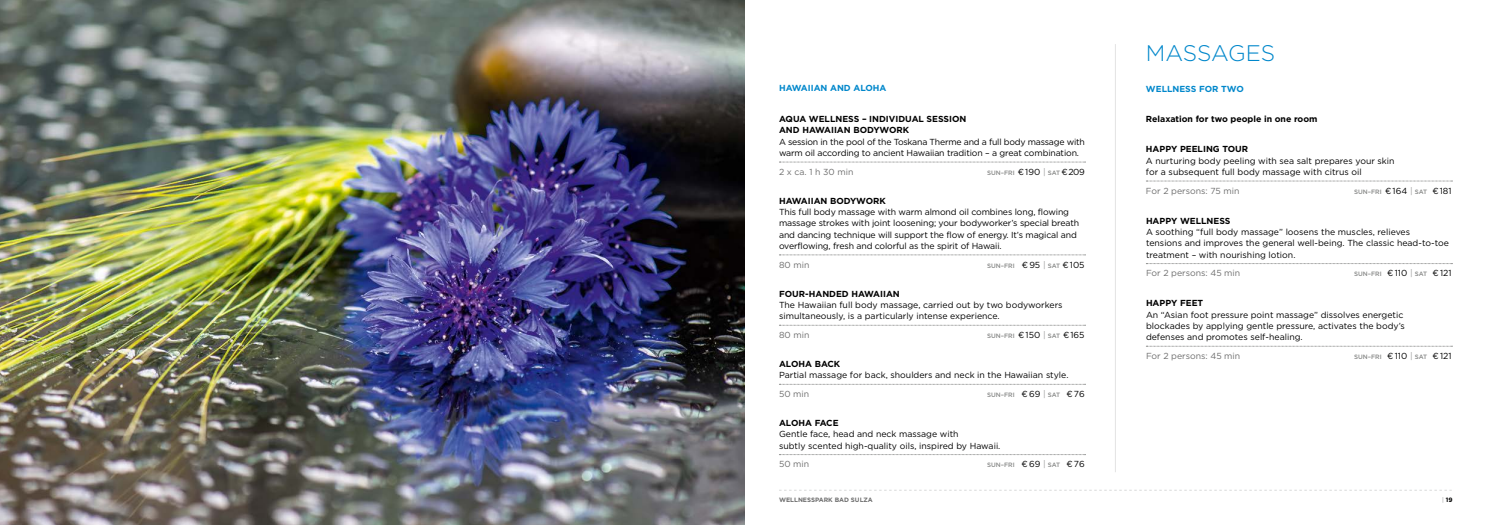
<style>
.page{position:relative;width:1489px;height:525px;background:#fff}
.page>*{position:absolute;margin:0;border:0;box-sizing:border-box;transform-origin:0 0}
.t1{font:300 22.5px "Gotham";letter-spacing:-.01em;color:#0087cb}
.t2{font:8.75px/11.2px "Gotham";color:#000}
.t3{font:700 8.75px "Gotham";color:#000}
.t4{font:8.75px/11.2px "Gotham";letter-spacing:-.025em;color:#000}
.t5{font:8.75px "Gotham";color:#6e6e6e}
.t6{font:700 8.75px "Gotham";color:#0087cb}
.t7{font:500 6.25px "Gotham";color:#868786}
.t8{font:700 6.25px "Gotham";color:#6e6e6e}
.t9{font:700 6.25px "Gotham";color:#000}
.s1{font-weight:400;font-size:8.75px;color:#000}
.s2{font-weight:400;font-size:8.75px;color:#9c9c9d}
.s3{font-weight:300;color:#6e6e6e}
</style>
<div class="page">
<hr style="left:1115px;top:44px;width:1px;height:428px;background:#e3e3e3">
<svg style="left:779px;top:162px;width:306px;height:1px"></svg>
<svg style="left:779px;top:254px;width:306px;height:1px"></svg>
<svg style="left:779px;top:325px;width:306px;height:1px"></svg>
<svg style="left:779px;top:384px;width:306px;height:1px"></svg>
<svg style="left:779px;top:454px;width:306px;height:1px"></svg>
<svg style="left:1146px;top:181px;width:306px;height:1px"></svg>
<svg style="left:1146px;top:263px;width:306px;height:1px"></svg>
<svg style="left:1146px;top:346px;width:306px;height:1px"></svg>
<svg style="left:780px;top:489px;width:671px;height:1px"></svg>
<img style="left:0;top:0;width:744px;height:524px">
<p class="t6" style="left:779px;top:82px;width:59px">HAWAIIAN AND</p>
<p class="t6" style="left:853px;top:82px;width:34px">ALOHA</p>
<p class="t3" style="left:779px;top:113px;width:47px">AQUA WELLNESS</p>
<p class="t3" style="left:862px;top:113px;width:44px">– INDIVIDUAL</p>
<p class="t3" style="left:926px;top:113px;width:7px">SESS</p>
<p class="t3" style="left:949px;top:113px;width:17px">ION</p>
<p class="t3" style="left:779px;top:124px;width:8px">AND</p>
<p class="t3" style="left:802px;top:124px;width:102px">HAWAIIAN BODYWORK</p>
<p class="t4" style="left:779px;top:136px;width:307px">A session in the pool of the Toskana Therme and a full body massage with warm oil according to ancient Hawaiian tradition – a great combination.</p>
<p class="t5" style="left:779px;top:166px;width:76px">2 x ca. 1 h 30 min</p>
<p class="t7" style="left:987px;top:168px;width:99px">SUN–FRI <span class="s1">€ 190</span> <span class="s2">|</span> SAT <span class="s1">€ 209</span></p>
<p class="t3" style="left:779px;top:195px;width:102px">HAWAIIAN BODYWORK</p>
<p class="t2" style="left:779px;top:206px;width:302px">This full body massage with warm almond oil combines long, flowing massage strokes with joint loosening; your bodyworker’s special breath and dancing technique will support the flow of energy. It’s magical and overflowing, fresh and colorful as the spirit of Hawaii.</p>
<p class="t5" style="left:779px;top:259px;width:32px">80 min</p>
<p class="t7" style="left:987px;top:261px;width:99px">SUN–FRI <span class="s1">€ 95</span> <span class="s2">|</span> SAT <span class="s1">€ 105</span></p>
<p class="t3" style="left:779px;top:287px;width:44px">FOUR-HANDED</p>
<p class="t3" style="left:851px;top:287px;width:43px">HAWAIIAN</p>
<p class="t2" style="left:779px;top:299px;width:285px">The Hawaiian full body massage, carried out by two bodyworkers simultaneously, is a particularly intense experience.</p>
<p class="t5" style="left:779px;top:329px;width:32px">80 min</p>
<p class="t7" style="left:987px;top:331px;width:99px">SUN–FRI <span class="s1">€ 150</span> <span class="s2">|</span> SAT <span class="s1">€ 165</span></p>
<p class="t3" style="left:779px;top:358px;width:62px">ALOHA BACK</p>
<p class="t2" style="left:779px;top:369px;width:291px">Partial massage for back, shoulders and neck in the Hawaiian style.</p>
<p class="t5" style="left:779px;top:388px;width:32px">50 min</p>
<p class="t7" style="left:987px;top:390px;width:99px">SUN–FRI <span class="s1">€ 69</span> <span class="s2">|</span> SAT <span class="s1">€ 76</span></p>
<p class="t3" style="left:779px;top:417px;width:60px">ALOHA FACE</p>
<p class="t2" style="left:779px;top:428px;width:223px">Gentle face, head and neck massage with<br>subtly scented high-quality oils, inspired by Hawaii.</p>
<p class="t5" style="left:779px;top:458px;width:32px">50 min</p>
<p class="t7" style="left:987px;top:461px;width:99px">SUN–FRI <span class="s1">€ 69</span> <span class="s2">|</span> SAT <span class="s1">€ 76</span></p>
<h1 class="t1" style="left:1145px;top:39px;width:131px">MASSAGES</h1>
<p class="t6" style="left:1145px;top:83px;width:17px">WELLNESS</p>
<p class="t6" style="left:1198px;top:83px;width:46px">FOR TWO</p>
<p class="t3" style="left:1145px;top:113px;width:173px">Relaxation for two people in one room</p>
<p class="t3" style="left:1145px;top:143px;width:14px">HAPP</p>
<p class="t3" style="left:1171px;top:143px;width:16px">Y PEEL</p>
<p class="t3" style="left:1202px;top:143px;width:40px">ING TOUR</p>
<p class="t2" style="left:1145px;top:155px;width:250px">A nurturing body peeling with sea salt prepares your skin for a subsequent full body massage with citrus oil</p>
<p class="t5" style="left:1145px;top:185px;width:95px">For 2 persons: 75 min</p>
<p class="t7" style="left:1353px;top:187px;width:99px">SUN–FRI <span class="s1">€ 164</span> <span class="s2">|</span> SAT <span class="s1">€ 181</span></p>
<p class="t3" style="left:1145px;top:215px;width:14px">HAPP</p>
<p class="t3" style="left:1171px;top:215px;width:26px">Y WELLNESS</p>
<p class="t2" style="left:1145px;top:226px;width:304px">A soothing “full body massage” loosens the muscles, relieves<br>tensions and improves the general well-being. The classic head-to-toe treatment – with nourishing lotion.</p>
<p class="t5" style="left:1145px;top:267px;width:96px">For 2 persons: 45 min</p>
<p class="t7" style="left:1353px;top:270px;width:99px">SUN–FRI <span class="s1">€ 110</span> <span class="s2">|</span> SAT <span class="s1">€ 121</span></p>
<p class="t3" style="left:1145px;top:297px;width:14px">HAPP</p>
<p class="t3" style="left:1171px;top:297px;width:34px">Y FEET</p>
<p class="t2" style="left:1145px;top:308px;width:260px">An “Asian foot pressure point massage” dissolves energetic blockades by applying gentle pressure, activates the body’s defenses and promotes self-healing.</p>
<p class="t5" style="left:1145px;top:350px;width:96px">For 2 persons: 45 min</p>
<p class="t7" style="left:1353px;top:352px;width:99px">SUN–FRI <span class="s1">€ 110</span> <span class="s2">|</span> SAT <span class="s1">€ 121</span></p>
<p class="t8" style="left:779px;top:495px;width:95px">Wellnesspark Bad Sulza</p>
<p class="t9" style="left:1441px;top:495px;width:12px"><span class="s3">|</span> 19</p>
</div>
